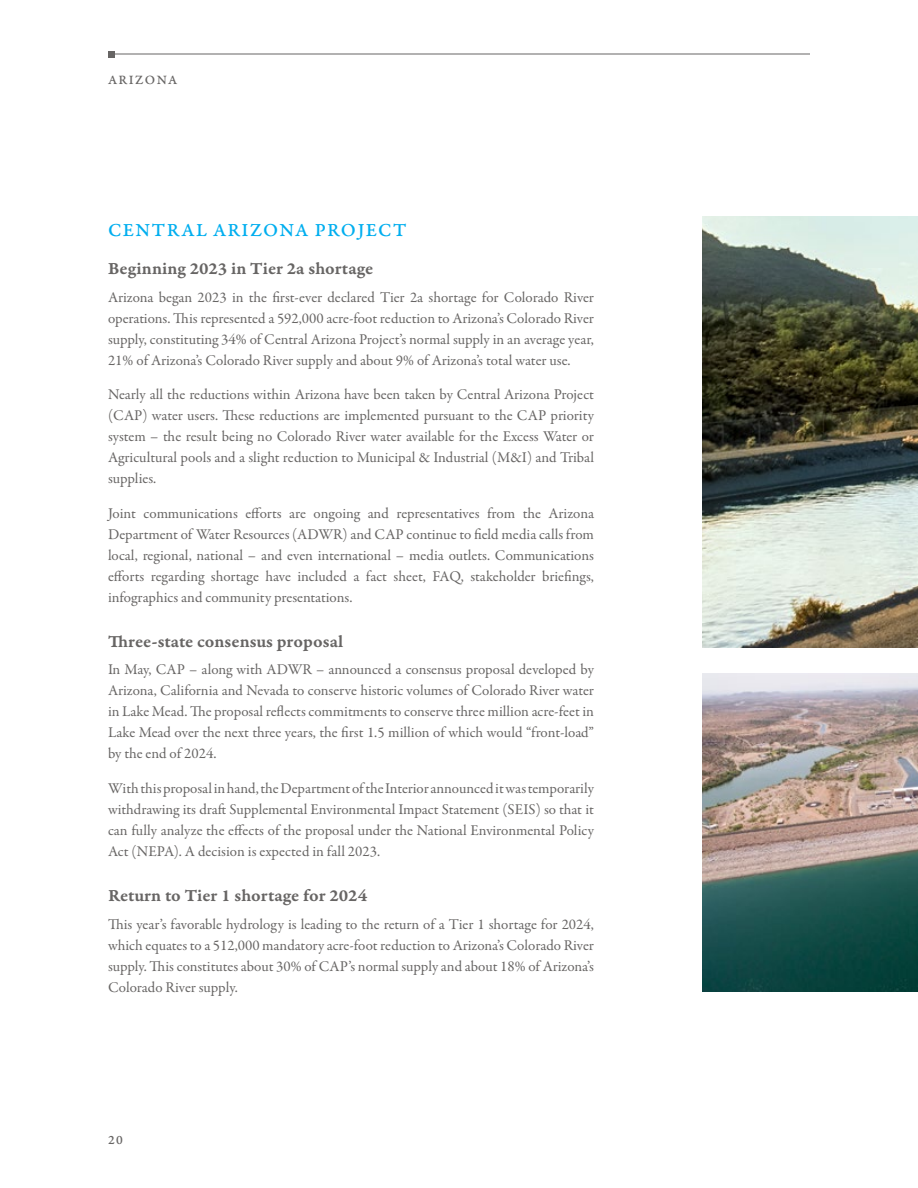
<style>
.page{position:relative;width:918px;height:1188px;background:#fff}
.page>*{position:absolute;margin:0;border:0;box-sizing:border-box;transform-origin:0 0}
.t1{font:19.5px "Garamond Premr Pro Med Capt";letter-spacing:.07em;color:#00aeef}
.t2{font:18px "Garamond Premr Pro Smbd Capt";color:#676564}
.t3{font:15px/21px "Garamond Premr Pro";color:#676564;text-align:justify}
.t4{font:13.5px "Garamond Premr Pro Med Capt";letter-spacing:.1em;color:#676564}
</style>
<div class="page">
<hr style="left:108px;top:54px;width:702px;height:1px;background:#676564">
<div style="left:108px;top:51px;width:7px;height:7px;background:#676564"></div>
<img style="left:702px;top:216px;width:216px;height:432px">
<img style="left:702px;top:674px;width:216px;height:318px">
<p class="t4" style="left:108px;top:72px;width:71px">ARIZONA</p>
<h1 class="t1" style="left:108px;top:218px;width:300px">CENTRAL ARIZONA PROJECT</h1>
<p class="t2" style="left:108px;top:257px;width:267px">Beginning 2023 in Tier 2a shortage</p>
<p class="t3" style="left:108px;top:287px;width:488px">Arizona began 2023 in the first-ever declared Tier 2a shortage for Colorado River operations. This represented a 592,000 acre-foot reduction to Arizona’s Colorado River supply, constituting 34% of Central Arizona Project’s normal supply in an average year, 21% of Arizona’s Colorado River supply and about 9% of Arizona’s total water use.</p>
<p class="t3" style="left:108px;top:384px;width:488px">Nearly all the reductions within Arizona have been taken by Central Arizona Project (CAP) water users. These reductions are implemented pursuant to the CAP priority system – the result being no Colorado River water available for the Excess Water or Agricultural pools and a slight reduction to Municipal &amp; Industrial (M&amp;I) and Tribal supplies.</p>
<p class="t3" style="left:108px;top:503px;width:488px">Joint communications efforts are ongoing and representatives from the Arizona Department of Water Resources (ADWR) and CAP continue to field media calls from local, regional, national – and even international – media outlets. Communications efforts regarding shortage have included a fact sheet, FAQ, stakeholder briefings, infographics and community presentations.</p>
<p class="t2" style="left:108px;top:630px;width:237px">Three-state consensus proposal</p>
<p class="t3" style="left:108px;top:659px;width:488px">In May, CAP – along with ADWR – announced a consensus proposal developed by Arizona, California and Nevada to conserve historic volumes of Colorado River water in Lake Mead. The proposal reflects commitments to conserve three million acre-feet in Lake Mead over the next three years, the first 1.5 million of which would “front-load” by the end of 2024.</p>
<p class="t3" style="left:108px;top:778px;width:488px">With this proposal in hand, the Department of the Interior announced it was temporarily withdrawing its draft Supplemental Environmental Impact Statement (SEIS) so that it can fully analyze the effects of the proposal under the National Environmental Policy Act (NEPA). A decision is expected in fall 2023.</p>
<p class="t2" style="left:108px;top:884px;width:261px">Return to Tier 1 shortage for 2024</p>
<p class="t3" style="left:108px;top:914px;width:488px">This year’s favorable hydrology is leading to the return of a Tier 1 shortage for 2024, which equates to a 512,000 mandatory acre-foot reduction to Arizona’s Colorado River supply. This constitutes about 30% of CAP’s normal supply and about 18% of Arizona’s Colorado River supply.</p>
<p class="t4" style="left:108px;top:1131px;width:16px">20</p>
</div>
